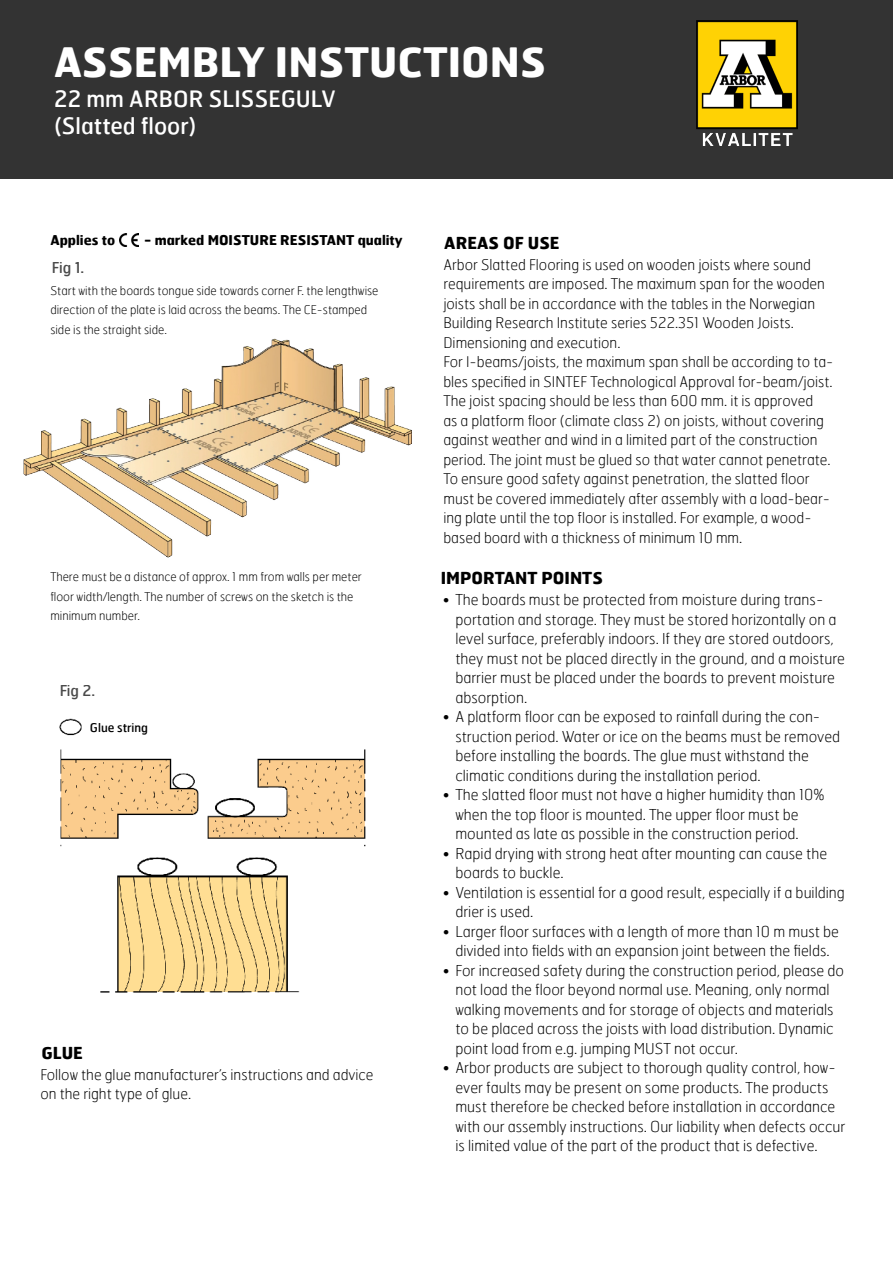
<style>
.page{position:relative;width:893px;height:1263px;background:#fff}
.page>*{position:absolute;margin:0;border:0;box-sizing:border-box;transform-origin:0 0}
.t1{font:700 40.5px "Hermes FB";color:#fff}
.t2{font:22.5px/27px "Hermes FB";color:#fff}
.t3{font:700 16.5px "Hermes FB";color:#000}
.t4{font:100 15px/19.5px "Hermes FB";color:#000}
.t5{font:15px "Hermes FB";color:#000}
.t6{font:100 14.7px/19.5px "Hermes FB";color:#000}
.t7{font:700 13.5px "Hermes FB";color:#000}
.t8{font:100 12px/19.5px "Hermes FB";color:#000}
.t9{font:12px "Hermes FB";color:#000}
</style>
<div class="page">
<div style="left:0;top:0;width:893px;height:179px;background:#333"></div>
<img style="left:696px;top:21px;width:102px;height:124px">
<img style="left:120px;top:234px;width:19px;height:13px">
<img style="left:23px;top:338px;width:389px;height:220px">
<img style="left:59px;top:718px;width:307px;height:275px">
<img style="left:86px;top:718px;width:65px;height:21px">
<h1 class="t1" style="left:54px;top:36px;width:493px">ASSEMBLY INSTUCTIONS</h1>
<h2 class="t2" style="left:54px;top:84px;width:283px">22 mm ARBOR SLISSEGULV (Slatted floor)</h2>
<p class="t7" style="left:50px;top:232px;width:66px">Applies to</p>
<p class="t7" style="left:144px;top:232px;width:260px">- marked MOISTURE RESISTANT quality</p>
<p class="t3" style="left:444px;top:232px;width:117px">AREAS OF USE</p>
<p class="t8" style="left:50px;top:280px;width:330px">Start with the boards tongue side towards corner F. the lengthwise direction of the plate is laid across the beams. The CE-stamped side is the straight side.</p>
<p class="t6" style="left:443px;top:254px;width:392px">Arbor Slatted Flooring is used on wooden joists where sound requirements are imposed. The maximum span for the wooden joists shall be in accordance with the tables in the Norwegian Building Research Institute series 522.351 Wooden Joists.<br>Dimensioning and execution.<br>For I-beams/joists, the maximum span shall be according to ta&shy;bles specified in SINTEF Technological Approval for-beam/joist.<br>The joist spacing should be less than 600 mm. it is approved<br>as a platform floor (climate class 2) on joists, without covering against weather and wind in a limited part of the construction period. The joint must be glued so that water cannot penetrate.<br>To ensure good safety against penetration, the slatted floor must be covered immediately after assembly with a load-bear&shy;ing plate until the top floor is installed. For example, a wood&shy;based board with a thickness of minimum 10 mm.</p>
<p class="t5" style="left:51px;top:258px;width:34px">Fig 1.</p>
<p class="t8" style="left:50px;top:567px;width:313px">There must be a distance of approx. 1 mm from walls per meter floor width/length. The number of screws on the sketch is the minimum number.</p>
<p class="t3" style="left:441px;top:567px;width:164px">IMPORTANT POINTS</p>
<p class="t4" style="left:455px;top:589px;width:391px;text-indent:-13px">• The boards must be protected from moisture during trans&shy;portation and storage. They must be stored horizontally on a level surface, preferably indoors. If they are stored outdoors, they must not be placed directly in the ground, and a moisture barrier must be placed under the boards to prevent moisture absorption.</p>
<p class="t4" style="left:455px;top:706px;width:386px;text-indent:-13px">• A platform floor can be exposed to rainfall during the con&shy;struction period. Water or ice on the beams must be removed before installing the boards. The glue must withstand the climatic conditions during the installation period.</p>
<p class="t4" style="left:455px;top:784px;width:370px;text-indent:-13px">• The slatted floor must not have a higher humidity than 10% when the top floor is mounted. The upper floor must be mounted as late as possible in the construction period.</p>
<p class="t4" style="left:455px;top:843px;width:373px;text-indent:-13px">• Rapid drying with strong heat after mounting can cause the boards to buckle.</p>
<p class="t4" style="left:455px;top:882px;width:391px;text-indent:-13px">• Ventilation is essential for a good result, especially if a building drier is used.</p>
<p class="t4" style="left:443px;top:921px;width:398px;text-align:center">• Larger floor surfaces with a length of more than 10 m must be divided into fields with an expansion joint between the fields.</p>
<p class="t4" style="left:455px;top:960px;width:390px;text-indent:-13px">• For increased safety during the construction period, please do not load the floor beyond normal use. Meaning, only normal walking movements and for storage of objects and materials to be placed across the joists with load distribution. Dynamic point load from e.g. jumping MUST not occur.</p>
<p class="t4" style="left:455px;top:1057px;width:391px;text-indent:-13px">• Arbor products are subject to thorough quality control, how&shy;ever faults may be present on some products. The products must therefore be checked before installation in accordance with our assembly instructions. Our liability when defects occur is limited value of the part of the product that is defective.</p>
<p class="t5" style="left:59px;top:681px;width:37px">Fig 2.</p>
<p class="t9" style="left:90px;top:720px;width:60px">Glue string</p>
<p class="t3" style="left:41px;top:1042px;width:43px">GLUE</p>
<p class="t6" style="left:40px;top:1064px;width:335px">Follow the glue manufacturer’s instructions and advice on the right type of glue.</p>
</div>
